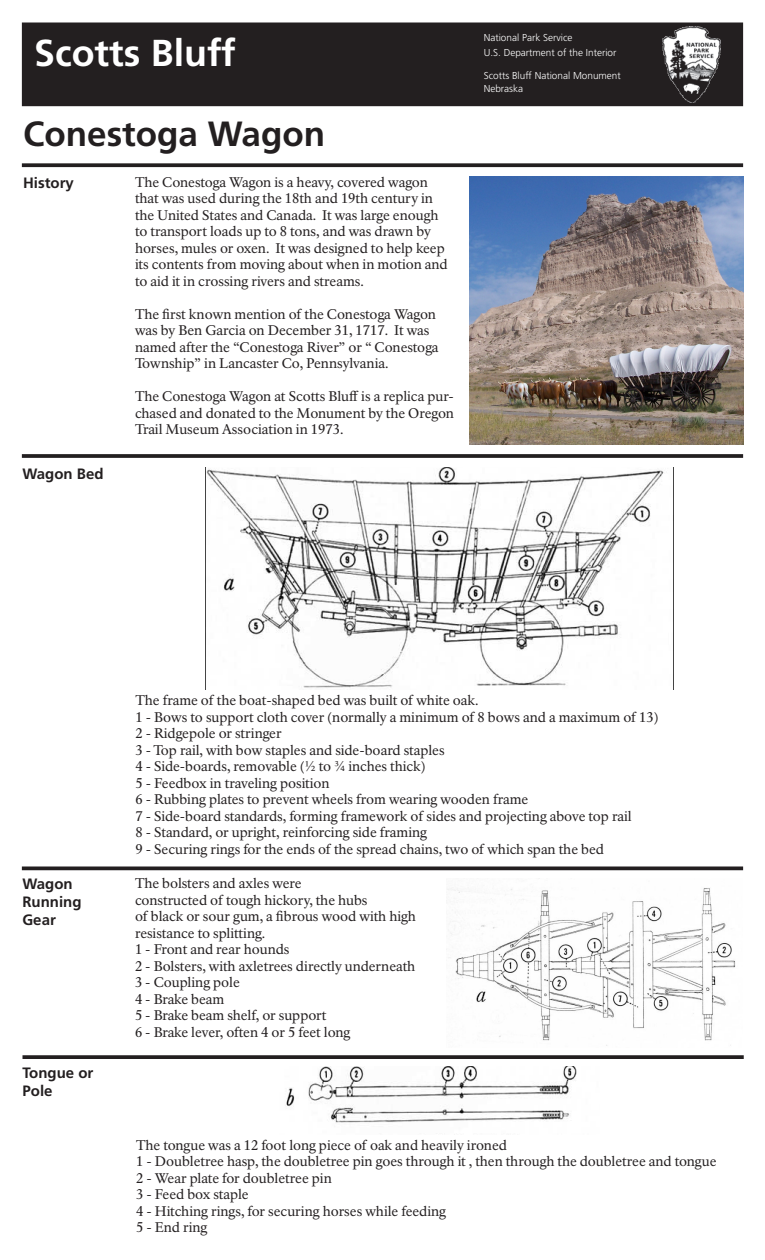
<style>
.page{position:relative;width:765px;height:1260px;background:#fff}
.page>*{position:absolute;margin:0;border:0;box-sizing:border-box;transform-origin:0 0}
.t1{font:700 37.5px "Frutiger LT Std";color:#fff}
.t2{font:700 35px "Frutiger LT Std";color:#231f20}
.t3{font:700 15px/18px "Frutiger LT Std";color:#231f20}
.t4{font:13.75px/16.5px "NPS Rawlinson OT";letter-spacing:-.005em;color:#231f20}
.t5{font:300 10px/15px "Frutiger LT Std";color:#fff}
</style>
<div class="page">
<div style="left:22px;top:23px;width:720px;height:83px;background:#231f20"></div>
<div style="left:22px;top:22px;width:721px;height:84px;border:1px solid #231f20"></div>
<img style="left:662px;top:27px;width:58px;height:75px">
<svg style="left:22px;top:163px;width:721px;height:4px;background:#353233"></svg>
<img style="left:470px;top:177px;width:273px;height:268px">
<svg style="left:22px;top:454px;width:721px;height:4px;background:#302c2d"></svg>
<img style="left:205px;top:467px;width:459px;height:222px">
<hr style="left:22px;top:867px;width:721px;height:3px;background:#231f20">
<img style="left:447px;top:888px;width:289px;height:158px">
<svg style="left:22px;top:1055px;width:722px;height:4px;background:#302c2d"></svg>
<img style="left:286px;top:1066px;width:291px;height:57px">
<h1 class="t1" style="left:34px;top:31px;width:203px">Scotts Bluff</h1>
<p class="t5" style="left:484px;top:30px;width:134px">National Park Service<br>U.S. Department of the Interior</p>
<p class="t5" style="left:484px;top:70px;width:139px;line-height:12.5px">Scotts Bluff National Monument<br>Nebraska</p>
<h2 class="t2" style="left:23px;top:114px;width:304px">Conestoga Wagon</h2>
<p class="t3" style="left:23px;top:174px;width:52px">History</p>
<p class="t4" style="left:135px;top:174px;width:314px">The Conestoga Wagon is a heavy, covered wagon that was used during the 18th and 19th century in the United States and Canada. It was large enough to transport loads up to 8 tons, and was drawn by horses, mules or oxen. It was designed to help keep its contents from moving about when in motion and to aid it in crossing rivers and streams.</p>
<p class="t4" style="left:135px;top:306px;width:305px">The first known mention of the Conestoga Wagon was by Ben Garcia on December 31, 1717. It was named after the “Conestoga River” or “ Conestoga Township” in Lancaster Co, Pennsylvania.</p>
<p class="t4" style="left:135px;top:389px;width:321px;text-align:justify">The Conestoga Wagon at Scotts Bluff is a replica pur&shy;chased and donated to the Monument by the Oregon Trail Museum Association in 1973.</p>
<p class="t3" style="left:22px;top:465px;width:83px">Wagon Bed</p>
<p class="t4" style="left:135px;top:692px;width:525px">The frame of the boat-shaped bed was built of white oak.<br>1 - Bows to support cloth cover (normally a minimum of 8 bows and a maximum of 13)<br>2 - Ridgepole or stringer<br>3 - Top rail, with bow staples and side-board staples<br>4 - Side-boards, removable (½ to ¾ inches thick)<br>5 - Feedbox in traveling position<br>6 - Rubbing plates to prevent wheels from wearing wooden frame<br>7 - Side-board standards, forming framework of sides and projecting above top rail<br>8 - Standard, or upright, reinforcing side framing<br>9 - Securing rings for the ends of the spread chains, two of which span the bed</p>
<p class="t3" style="left:22px;top:875px;width:61px">Wagon<br>Running<br>Gear</p>
<p class="t4" style="left:135px;top:876px;width:283px">The bolsters and axles were<br>constructed of tough hickory, the hubs<br>of black or sour gum, a fibrous wood with high resistance to splitting.<br>1 - Front and rear hounds<br>2 - Bolsters, with axletrees directly underneath<br>3 - Coupling pole<br>4 - Brake beam<br>5 - Brake beam shelf, or support<br>6 - Brake lever, often 4 or 5 feet long</p>
<p class="t3" style="left:22px;top:1064px;width:72px">Tongue or<br>Pole</p>
<p class="t4" style="left:136px;top:1137px;width:582px">The tongue was a 12 foot long piece of oak and heavily ironed<br>1 - Doubletree hasp, the doubletree pin goes through it , then through the doubletree and tongue 2 - Wear plate for doubletree pin<br>3 - Feed box staple<br>4 - Hitching rings, for securing horses while feeding<br>5 - End ring</p>
</div>
